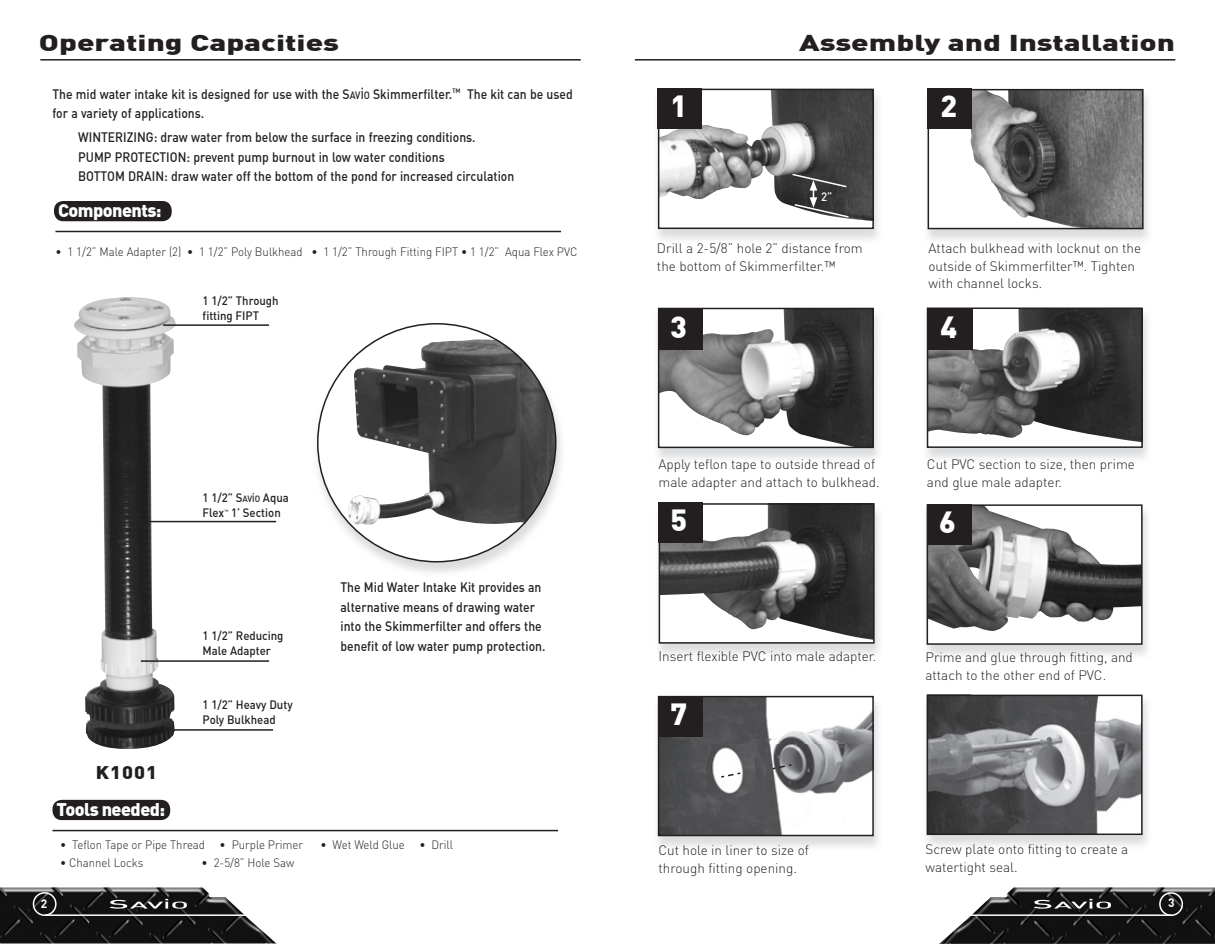
<style>
.page{position:relative;width:1215px;height:945px;background:#fff}
.page>*{position:absolute;margin:0;border:0;box-sizing:border-box;transform-origin:0 0}
.t1{font:900 30px "DIN";color:#fff}
.t2{font:900 22.5px "DIN";color:#231f20;scale:1.4 1}
.t3{font:900 18px "DIN";letter-spacing:-.03em;color:#fff}
.t4{font:900 18px "DIN";letter-spacing:.05em;color:#231f20;scale:1.1 1}
.t5{font:300 13.5px/18px "DIN";color:#231f20}
.t6{font:500 13.5px/19.5px "DIN";color:#231f20;scale:.9 1}
.t7{font:300 12px "DIN";color:#231f20;scale:.95 1}
.t8{font:500 12px/15px "DIN";color:#231f20;scale:.95 1}
.t9{font:500 12px "DIN";color:#fff;scale:.95 1}
.t10{font:700 12px "DIN";color:#fff}
.t11{font:500 4.5px "DIN";color:#231f20}
.s1{font-size:10.5px}
.s2{font-size:15.75px}
.s3{font-size:9px}
.s4{font-size:12.6px}
</style>
<div class="page">
<img style="left:658px;top:503px;width:221px;height:151px">
<img style="left:662px;top:506px;width:210px;height:135px">
<div style="left:659px;top:503px;width:216px;height:141px;border:2px solid #231f20"></div>
<img style="left:970px;top:92px;width:171px;height:134px">
<div style="left:928px;top:89px;width:216px;height:140px;border:2px solid #231f20"></div>
<img style="left:316px;top:323px;width:245px;height:250px">
<div style="left:318px;top:324px;width:238px;height:238px;background:#fff;border-radius:50%"></div>
<img style="left:346px;top:339px;width:210px;height:187px">
<img style="left:661px;top:311px;width:210px;height:134px">
<div style="left:658px;top:308px;width:216px;height:140px;border:2px solid #231f20"></div>
<img style="left:930px;top:311px;width:210px;height:131px">
<div style="left:927px;top:308px;width:216px;height:140px;border:2px solid #231f20"></div>
<img style="left:74px;top:297px;width:113px;height:452px">
<img style="left:657px;top:88px;width:222px;height:152px">
<img style="left:661px;top:92px;width:210px;height:132px">
<div style="left:658px;top:89px;width:216px;height:140px;border:2px solid #231f20"></div>
<img style="left:930px;top:507px;width:210px;height:124px">
<div style="left:927px;top:504px;width:216px;height:141px;border:2px solid #231f20"></div>
<img style="left:661px;top:699px;width:210px;height:134px">
<div style="left:658px;top:696px;width:216px;height:140px;border:2px solid #231f20"></div>
<hr style="left:163px;top:729px;width:110px;height:2px;background:#231f20">
<hr style="left:141px;top:660px;width:128px;height:2px;background:#231f20">
<hr style="left:136px;top:521px;width:140px;height:1px;background:#231f20">
<hr style="left:163px;top:324px;width:106px;height:2px;background:#231f20">
<div style="left:658px;top:309px;width:44px;height:41px;background:#231f20"></div>
<div style="left:929px;top:309px;width:44px;height:41px;background:#231f20"></div>
<div style="left:659px;top:503px;width:44px;height:40px;background:#231f20"></div>
<div style="left:927px;top:504px;width:44px;height:41px;background:#231f20"></div>
<div style="left:657px;top:89px;width:44px;height:40px;background:#231f20"></div>
<div style="left:927px;top:89px;width:44px;height:40px;background:#231f20"></div>
<div style="left:659px;top:696px;width:44px;height:41px;background:#231f20"></div>
<svg style="left:791px;top:173px;width:59px;height:46px"></svg>
<img style="left:927px;top:694px;width:44px;height:1px">
<img style="left:930px;top:698px;width:210px;height:134px">
<div style="left:927px;top:695px;width:216px;height:140px;border:2px solid #231f20"></div>
<svg style="left:719px;top:767px;width:24px;height:17px"></svg>
<svg style="left:770px;top:758px;width:24px;height:17px"></svg>
<img style="left:939px;top:887px;width:276px;height:57px">
<img style="left:0;top:887px;width:277px;height:57px">
<div style="left:33px;top:892px;width:24px;height:24px;border:2px solid #fff;border-radius:50%"></div>
<div style="left:1159px;top:892px;width:24px;height:24px;border:2px solid #fff;border-radius:50%"></div>
<hr style="left:40px;top:59px;width:541px;height:2px;background:#231f20">
<hr style="left:635px;top:59px;width:540px;height:2px;background:#231f20">
<hr style="left:45px;top:914px;width:229px;height:2px;background:#fff">
<hr style="left:963px;top:914px;width:209px;height:2px;background:#fff">
<svg style="left:1034px;top:899px;width:77px;height:10px"></svg>
<svg style="left:109px;top:899px;width:78px;height:10px"></svg>
<div style="left:52px;top:800px;width:118px;height:20px;background:#231f20;border-radius:9px"></div>
<hr style="left:55px;top:231px;width:506px;height:1px;background:#231f20">
<hr style="left:53px;top:830px;width:505px;height:1px;background:#231f20">
<div style="left:54px;top:201px;width:118px;height:20px;background:#231f20;border-radius:9px"></div>
<h2 class="t2" style="left:39px;top:28px;width:216px">Operating Capacities</h2>
<p class="t6" style="left:53px;top:84px;width:580px">The mid water intake kit is designed for use with the S<span class="s1">AV</span><span class="s2">i</span><span class="s1">O</span> Skimmerfilter.<sup>™</sup> The kit can be used for a variety of applications.</p>
<p class="t6" style="left:78px;top:127px;width:486px">WINTERIZING: draw water from below the surface in freezing conditions.<br>PUMP PROTECTION: prevent pump burnout in low water conditions<br>BOTTOM DRAIN: draw water off the bottom of the pond for increased circulation</p>
<h3 class="t3" style="left:58px;top:199px;width:105px">Components:</h3>
<p class="t7" style="left:55px;top:245px;width:551px">• 1 1/2” Male Adapter (2) • 1 1/2” Poly Bulkhead • 1 1/2” Through Fitting FIPT • 1 1/2” Aqua Flex PVC</p>
<p class="t8" style="left:203px;top:293px;width:82px">1 1/2” Through fitting FIPT</p>
<p class="t8" style="left:203px;top:490px;width:92px">1 1/2” S<span class="s3">AV</span><span class="s4">i</span><span class="s3">O</span> Aqua<br>Flex</p>
<p class="t11" style="left:224px;top:508px;width:5px">™</p>
<p class="t8" style="left:231px;top:505px;width:54px">1’ Section</p>
<h3 class="t4" style="left:96px;top:760px;width:57px">K1001</h3>
<h3 class="t3" style="left:57px;top:798px;width:110px">Tools needed:</h3>
<p class="t8" style="left:203px;top:628px;width:87px">1 1/2” Reducing<br>Male Adapter</p>
<p class="t8" style="left:203px;top:696px;width:96px">1 1/2” Heavy Duty<br>Poly Bulkhead</p>
<p class="t6" style="left:340px;top:577px;width:229px">The Mid Water Intake Kit provides an alternative means of drawing water into the Skimmerfilter and offers the benefit of low water pump protection.</p>
<p class="t10" style="left:41px;top:895px;width:8px">2</p>
<p class="t7" style="left:60px;top:838px;width:257px">• Teflon Tape or Pipe Thread • Purple Primer</p>
<p class="t7" style="left:321px;top:838px;width:141px">• Wet Weld Glue • Drill</p>
<p class="t7" style="left:60px;top:856px;width:89px">• Channel Locks</p>
<p class="t7" style="left:202px;top:856px;width:99px">• 2-5/8” Hole Saw</p>
<h2 class="t2" style="left:799px;top:28px;width:270px">Assembly and Installation</h2>
<h1 class="t1" style="left:670px;top:86px;width:18px">1</h1>
<h1 class="t1" style="left:940px;top:86px;width:18px">2</h1>
<p class="t9" style="left:821px;top:189px;width:13px">2”</p>
<p class="t5" style="left:657px;top:239px;width:207px">Drill a 2-5/8” hole 2” distance from the bottom of Skimmerfilter.™</p>
<p class="t5" style="left:928px;top:239px;width:214px">Attach bulkhead with locknut on the outside of Skimmerfilter™. Tighten</p>
<p class="t5" style="left:928px;top:274px;width:115px">with channel locks.</p>
<h1 class="t1" style="left:670px;top:307px;width:18px">3</h1>
<h1 class="t1" style="left:940px;top:307px;width:18px">4</h1>
<p class="t5" style="left:658px;top:455px;width:223px">Apply teflon tape to outside thread of male adapter and attach to bulkhead.</p>
<p class="t5" style="left:927px;top:455px;width:209px">Cut PVC section to size, then prime and glue male adapter.</p>
<h1 class="t1" style="left:671px;top:500px;width:18px">5</h1>
<h1 class="t1" style="left:939px;top:502px;width:18px">6</h1>
<p class="t5" style="left:658px;top:647px;width:219px">Insert flexible PVC into male adapter.</p>
<p class="t5" style="left:926px;top:648px;width:209px">Prime and glue through fitting, and attach to the other end of PVC.</p>
<h1 class="t1" style="left:671px;top:694px;width:18px">7</h1>
<p class="t5" style="left:658px;top:841px;width:152px">Cut hole in liner to size of through fitting opening.</p>
<p class="t5" style="left:926px;top:840px;width:204px">Screw plate onto fitting to create a watertight seal.</p>
<p class="t10" style="left:1168px;top:895px;width:8px">3</p>
</div>
